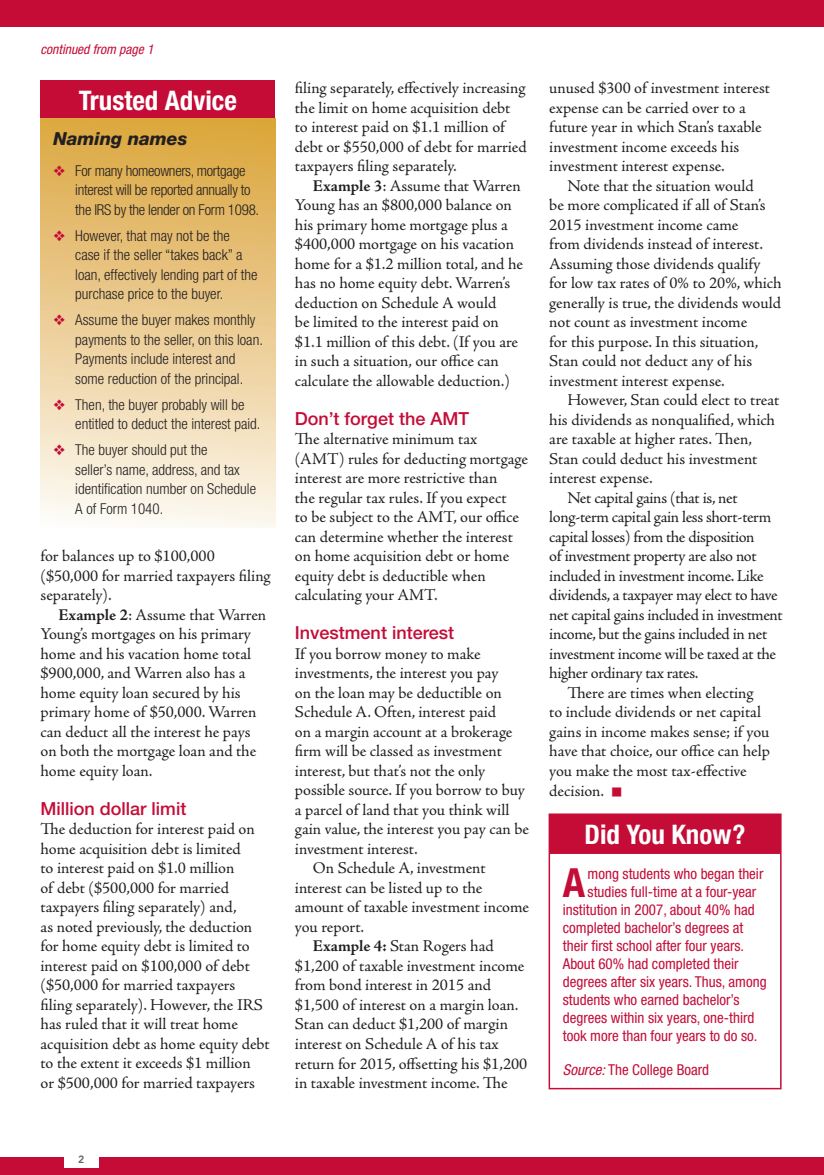
<style>
.page{position:relative;width:824px;height:1175px;background:#fff}
.page>*{position:absolute;margin:0;border:0;box-sizing:border-box;transform-origin:0 0}
.t1{font:700 condensed 40.2px "Helvetica Neue";color:#c40c37}
.t2{font:700 condensed 27px "Helvetica Neue";color:#fff}
.t3{font:500 18px "Helvetica Neue";color:#c40c37}
.t4{font:italic 800 18px "Helvetica Neue";color:#231f20}
.t5{font:16.5px/19.5px "Adobe Jenson Pro";letter-spacing:-.005em;color:#231f20}
.t6{font:16.5px "Adobe Jenson Pro";letter-spacing:-.025em;color:#231f20}
.t7{font:300 condensed 15px/19.5px "Helvetica Neue";color:#231f20}
.t8{font:condensed 15px "Helvetica Neue";color:#c40c37}
.t9{font:300 condensed 15px/19.5px "Helvetica Neue";letter-spacing:-.02em;color:#231f20}
.t10{font:italic condensed 13.5px "Helvetica Neue";color:#c40c37}
.t11{font:800 10.5px "Avenir";color:#636366}
.s1{color:#c40c37}
.s2{font-weight:700}
.s3{font-style:italic}
</style>
<div class="page">
<div style="left:0;top:0;width:824px;height:27px;background:#c40c37"></div>
<div style="left:0;top:1156px;width:824px;height:18px;background:#c40c37"></div>
<div style="left:64px;top:1149px;width:34px;height:19px;background:#fff"></div>
<div style="left:549px;top:814px;width:231px;height:39px;background:#c40c37"></div>
<hr style="left:548px;top:815px;width:2px;height:37px;background:#c40c37">
<hr style="left:548px;top:813px;width:233px;height:2px;background:#c40c37">
<hr style="left:780px;top:815px;width:1px;height:37px;background:#c40c37">
<hr style="left:548px;top:854px;width:2px;height:233px;background:#c40c37">
<hr style="left:548px;top:852px;width:233px;height:2px;background:#c40c37">
<hr style="left:780px;top:854px;width:1px;height:233px;background:#c40c37">
<hr style="left:548px;top:1087px;width:233px;height:2px;background:#c40c37">
<div style="left:40px;top:80px;width:235px;height:38px;background:#c40c37"></div>
<div style="left:40px;top:118px;width:235px;height:409px;background:linear-gradient(to bottom,#dba43b,#fcf8f1)"></div>
<p class="t10" style="left:40px;top:41px;width:115px">continued from page 1</p>
<h2 class="t2" style="left:79px;top:84px;width:159px">Trusted Advice</h2>
<p class="t4" style="left:54px;top:128px;width:136px">Naming names</p>
<p class="t9" style="left:75px;top:161px;width:185px;text-indent:-22px"><span class="s1">❖</span> For many homeowners, mortgage interest will be reported annually to the IRS by the lender on Form 1098.</p>
<p class="t7" style="left:75px;top:226px;width:184px;text-indent:-22px"><span class="s1">❖</span> However, that may not be the case if the seller “takes back” a loan, effectively lending part of the purchase price to the buyer.</p>
<p class="t7" style="left:75px;top:310px;width:189px;text-indent:-22px"><span class="s1">❖</span> Assume the buyer makes monthly payments to the seller, on this loan.<br>Payments include interest and some reduction of the principal.</p>
<p class="t7" style="left:75px;top:395px;width:187px;text-indent:-22px"><span class="s1">❖</span> Then, the buyer probably will be entitled to deduct the interest paid.</p>
<p class="t7" style="left:75px;top:440px;width:182px;text-indent:-22px"><span class="s1">❖</span> The buyer should put the<br>seller’s name, address, and tax identification number on Schedule<br>A of Form 1040.</p>
<p class="t5" style="left:40px;top:546px;width:232px">for balances up to $100,000 ($50,000 for married taxpayers filing separately).</p>
<p class="t5" style="left:40px;top:605px;width:227px;text-indent:18px"><span class="s2">Example 2</span>: Assume that Warren<br>Young’s mortgages on his primary home and his vacation home total $900,000, and Warren also has a home equity loan secured by his primary home of $50,000. Warren can deduct all the interest he pays on both the mortgage loan and the home equity loan.</p>
<p class="t3" style="left:40px;top:797px;width:147px">Million dollar limit</p>
<p class="t5" style="left:40px;top:819px;width:231px">The deduction for interest paid on home acquisition debt is limited<br>to interest paid on $1.0 million<br>of debt ($500,000 for married taxpayers filing separately) and,<br>as noted previously, the deduction for home equity debt is limited to interest paid on $100,000 of debt ($50,000 for married taxpayers filing separately). However, the IRS has ruled that it will treat home acquisition debt as home equity debt to the extent it exceeds $1 million<br>or $500,000 for married taxpayers</p>
<p class="t5" style="left:295px;top:78px;width:233px">filing separately, effectively increasing the limit on home acquisition debt to interest paid on $1.1 million of debt or $550,000 of debt for married taxpayers filing separately.</p>
<p class="t5" style="left:295px;top:176px;width:230px;text-indent:18px"><span class="s2">Example 3</span>: Assume that Warren Young has an $800,000 balance on his primary home mortgage plus a $400,000 mortgage on his vacation home for a $1.2 million total, and he has no home equity debt. Warren’s deduction on Schedule A would<br>be limited to the interest paid on $1.1 million of this debt. (If you are in such a situation, our office can calculate the allowable deduction.)</p>
<p class="t3" style="left:295px;top:407px;width:176px">Don’t forget the AMT</p>
<p class="t5" style="left:295px;top:429px;width:235px">The alternative minimum tax (AMT) rules for deducting mortgage interest are more restrictive than<br>the regular tax rules. If you expect<br>to be subject to the AMT, our office can determine whether the interest on home acquisition debt or home equity debt is deductible when calculating your AMT.</p>
<p class="t3" style="left:295px;top:622px;width:161px">Investment interest</p>
<p class="t5" style="left:295px;top:644px;width:187px">If you borrow money to make</p>
<p class="t5" style="left:295px;top:663px;width:205px">investments, the interest you pay</p>
<p class="t5" style="left:295px;top:683px;width:208px">on the loan may be deductible on</p>
<p class="t5" style="left:295px;top:702px;width:203px">Schedule A. Often, interest paid</p>
<p class="t5" style="left:295px;top:722px;width:219px">on a margin account at a brokerage</p>
<p class="t5" style="left:295px;top:741px;width:208px">firm will be classed as investment</p>
<p class="t5" style="left:295px;top:761px;width:192px">interest, but that’s not the only</p>
<p class="t5" style="left:295px;top:780px;width:231px">possible source. If you borrow to buy</p>
<p class="t5" style="left:295px;top:800px;width:216px">a parcel of land that you think will</p>
<p class="t5" style="left:295px;top:819px;width:235px">gain value, the interest you pay can be</p>
<p class="t5" style="left:295px;top:839px;width:124px">investment interest.</p>
<p class="t5" style="left:313px;top:858px;width:174px">On Schedule A, investment</p>
<p class="t5" style="left:295px;top:878px;width:189px">interest can be listed up to the</p>
<p class="t5" style="left:295px;top:897px;width:235px">amount of taxable investment income</p>
<p class="t5" style="left:295px;top:917px;width:71px">you report.</p>
<p class="t5" style="left:313px;top:936px;width:182px"><span class="s2">Example 4:</span> Stan Rogers had</p>
<p class="t5" style="left:295px;top:956px;width:231px">$1,200 of taxable investment income</p>
<p class="t5" style="left:295px;top:975px;width:198px">from bond interest in 2015 and</p>
<p class="t5" style="left:295px;top:995px;width:225px">$1,500 of interest on a margin loan.</p>
<p class="t5" style="left:295px;top:1014px;width:214px">Stan can deduct $1,200 of margin</p>
<p class="t5" style="left:295px;top:1034px;width:205px">interest on Schedule A of his tax</p>
<p class="t5" style="left:295px;top:1053px;width:234px">return for 2015, offsetting his $1,200</p>
<p class="t5" style="left:295px;top:1073px;width:214px">in taxable investment income. The</p>
<p class="t5" style="left:549px;top:78px;width:222px">unused $300 of investment interest expense can be carried over to a future year in which Stan’s taxable investment income exceeds his investment interest expense.</p>
<p class="t5" style="left:549px;top:176px;width:234px;text-indent:18px">Note that the situation would<br>be more complicated if all of Stan’s 2015 investment income came<br>from dividends instead of interest.<br>Assuming those dividends qualify for low tax rates of 0% to 20%, which generally is true, the dividends would not count as investment income<br>for this purpose. In this situation, Stan could not deduct any of his investment interest expense.</p>
<p class="t5" style="left:567px;top:390px;width:213px">However, Stan could elect to treat</p>
<p class="t5" style="left:549px;top:410px;width:227px">his dividends as nonqualified, which</p>
<p class="t5" style="left:549px;top:430px;width:204px">are taxable at higher rates. Then,</p>
<p class="t5" style="left:549px;top:449px;width:209px">Stan could deduct his investment</p>
<p class="t5" style="left:549px;top:469px;width:105px">interest expense.</p>
<p class="t5" style="left:567px;top:488px;width:172px">Net capital gains (that is, net</p>
<p class="t6" style="left:549px;top:508px;width:223px">long-term capital gain less short-term</p>
<p class="t6" style="left:549px;top:527px;width:207px">capital losses) from the disposition</p>
<p class="t6" style="left:549px;top:547px;width:209px">of investment property are also not</p>
<p class="t6" style="left:549px;top:566px;width:216px">included in investment income. Like</p>
<p class="t5" style="left:549px;top:586px;width:230px">dividends, a taxpayer may elect to have</p>
<p class="t5" style="left:549px;top:605px;width:235px">net capital gains included in investment</p>
<p class="t6" style="left:549px;top:625px;width:219px">income, but the gains included in net</p>
<p class="t6" style="left:549px;top:644px;width:228px">investment income will be taxed at the</p>
<p class="t5" style="left:549px;top:664px;width:151px">higher ordinary tax rates.</p>
<p class="t5" style="left:567px;top:683px;width:188px">There are times when electing</p>
<p class="t5" style="left:549px;top:703px;width:213px">to include dividends or net capital</p>
<p class="t5" style="left:549px;top:722px;width:222px">gains in income makes sense; if you</p>
<p class="t5" style="left:549px;top:742px;width:222px">have that choice, our office can help</p>
<p class="t5" style="left:549px;top:761px;width:199px">you make the most tax-effective</p>
<p class="t5" style="left:549px;top:781px;width:56px">decision.</p>
<h2 class="t2" style="left:584px;top:818px;width:162px">Did You Know?</h2>
<h1 class="t1" style="left:562px;top:858px;width:24px">A</h1>
<p class="t8" style="left:587px;top:864px;width:177px">mong students who began their</p>
<p class="t8" style="left:587px;top:882px;width:170px">studies full-time at a four-year</p>
<p class="t8" style="left:563px;top:900px;width:193px">institution in 2007, about 40% had</p>
<p class="t8" style="left:563px;top:918px;width:182px">completed bachelor’s degrees at</p>
<p class="t8" style="left:563px;top:936px;width:183px">their first school after four years.</p>
<p class="t8" style="left:563px;top:954px;width:177px">About 60% had completed their</p>
<p class="t8" style="left:563px;top:972px;width:205px">degrees after six years. Thus, among</p>
<p class="t8" style="left:563px;top:990px;width:178px">students who earned bachelor’s</p>
<p class="t8" style="left:563px;top:1008px;width:193px">degrees within six years, one-third</p>
<p class="t8" style="left:563px;top:1026px;width:196px">took more than four years to do so.</p>
<p class="t8" style="left:563px;top:1061px;width:148px"><span class="s3">Source:</span> The College Board</p>
<p class="t11" style="left:78px;top:1152px;width:8px">2</p>
</div>
